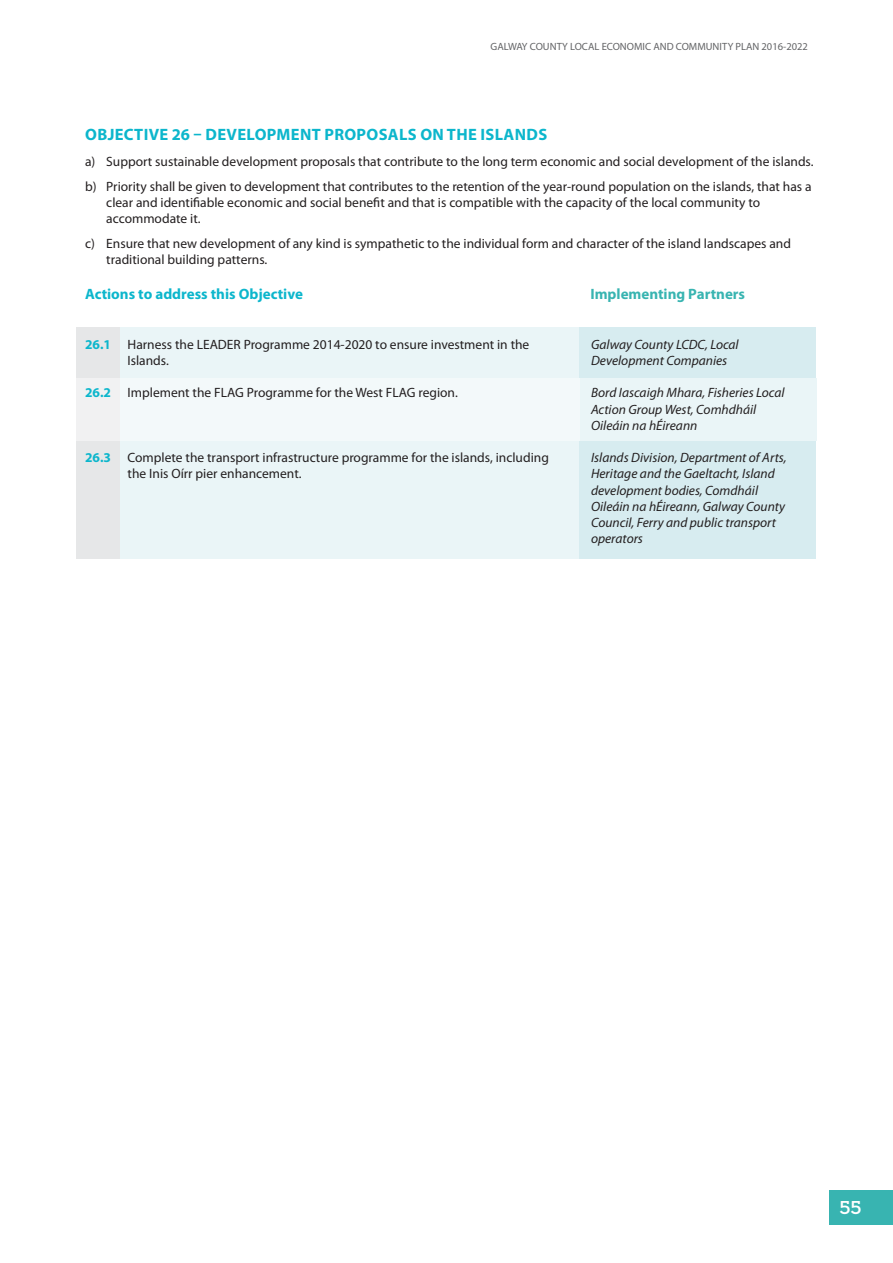
<style>
.page{position:relative;width:893px;height:1263px;background:#fff}
.page>*{position:absolute;margin:0;border:0;box-sizing:border-box;transform-origin:0 0}
.t1{font:600 18px "Sanchez";color:#fff}
.t2{font:700 16.5px "Myriad Pro";letter-spacing:.02em;color:#0cb6cc}
.t3{font:700 15px "Myriad Pro";color:#0cb6cc}
.t4{font:700 15px "Myriad Pro";color:#38b4b1}
.t5{font:13.5px/16.2px "Myriad Pro";color:#231f20}
.t6{font:italic 13.5px/16.2px "Myriad Pro";color:#231f20}
.t7{font:10.5px "Myriad";color:#636466}
.s1{font-weight:700;color:#0cb6cc}
</style>
<div class="page">
<div style="left:77px;top:327px;width:739px;height:232px;background:#d7ecf0"></div>
<div style="left:77px;top:327px;width:502px;height:232px;background:#eaf5f7"></div>
<div style="left:77px;top:327px;width:43px;height:232px;background:#e6e7e8"></div>
<div style="left:579px;top:378px;width:237px;height:63px;background:#eaf5f7"></div>
<div style="left:120px;top:378px;width:459px;height:63px;background:#f3f9fa"></div>
<div style="left:77px;top:378px;width:43px;height:63px;background:#f1f1f2"></div>
<div style="left:829px;top:1191px;width:64px;height:34px;background:#38b4b1"></div>
<p class="t7" style="left:491px;top:43px;width:319px">GALWAY COUNTY LOCAL ECONOMIC AND COMMUNITY PLAN 2016-2022</p>
<p class="t2" style="left:85px;top:128px;width:463px">OBJECTIVE 26 DEVELOPMENT PROPOSALS ON THE ISLANDS</p>
<p class="t5" style="left:85px;top:150px;width:730px;line-height:24.8px">a) Support sustainable development proposals that contribute to the long term economic and social development of the islands. b) Priority shall be given to development that contributes to the retention of the year-round population on the islands, that has a</p>
<p class="t5" style="left:106px;top:195px;width:655px">clear and identifiable economic and social benefit and that is compatible with the capacity of the local community to accommodate it.</p>
<p class="t5" style="left:106px;top:236px;width:686px;text-indent:-21px">c) Ensure that new development of any kind is sympathetic to the individual form and character of the island landscapes and traditional building patterns.</p>
<p class="t3" style="left:85px;top:289px;width:219px">Actions to address this Objective</p>
<p class="t4" style="left:590px;top:289px;width:156px">Implementing Partners</p>
<p class="t5" style="left:128px;top:337px;width:403px;text-indent:-43px"><span class="s1">26.1</span> Harness the LEADER Programme 2014-2020 to ensure investment in the<br>Islands.</p>
<p class="t5" style="left:85px;top:386px;width:374px"><span class="s1">26.2</span> Implement the FLAG Programme for the West FLAG region.</p>
<p class="t6" style="left:591px;top:337px;width:149px">Galway County LCDC, Local<br>Development Companies</p>
<p class="t6" style="left:591px;top:386px;width:195px">Bord Iascaigh Mhara, Fisheries Local<br>Action Group West, Comhdháil<br>Oileáin na hÉireann</p>
<p class="t6" style="left:591px;top:451px;width:197px">Islands Division, Department of Arts,<br>Heritage and the Gaeltacht, Island development bodies, Comdháil<br>Oileáin na hÉireann, Galway County<br>Council, Ferry and public transport operators</p>
<p class="t5" style="left:128px;top:451px;width:423px;text-indent:-43px"><span class="s1">26.3</span> Complete the transport infrastructure programme for the islands, including the Inis Oírr pier enhancement.</p>
<h1 class="t1" style="left:839px;top:1200px;width:24px">55</h1>
</div>
